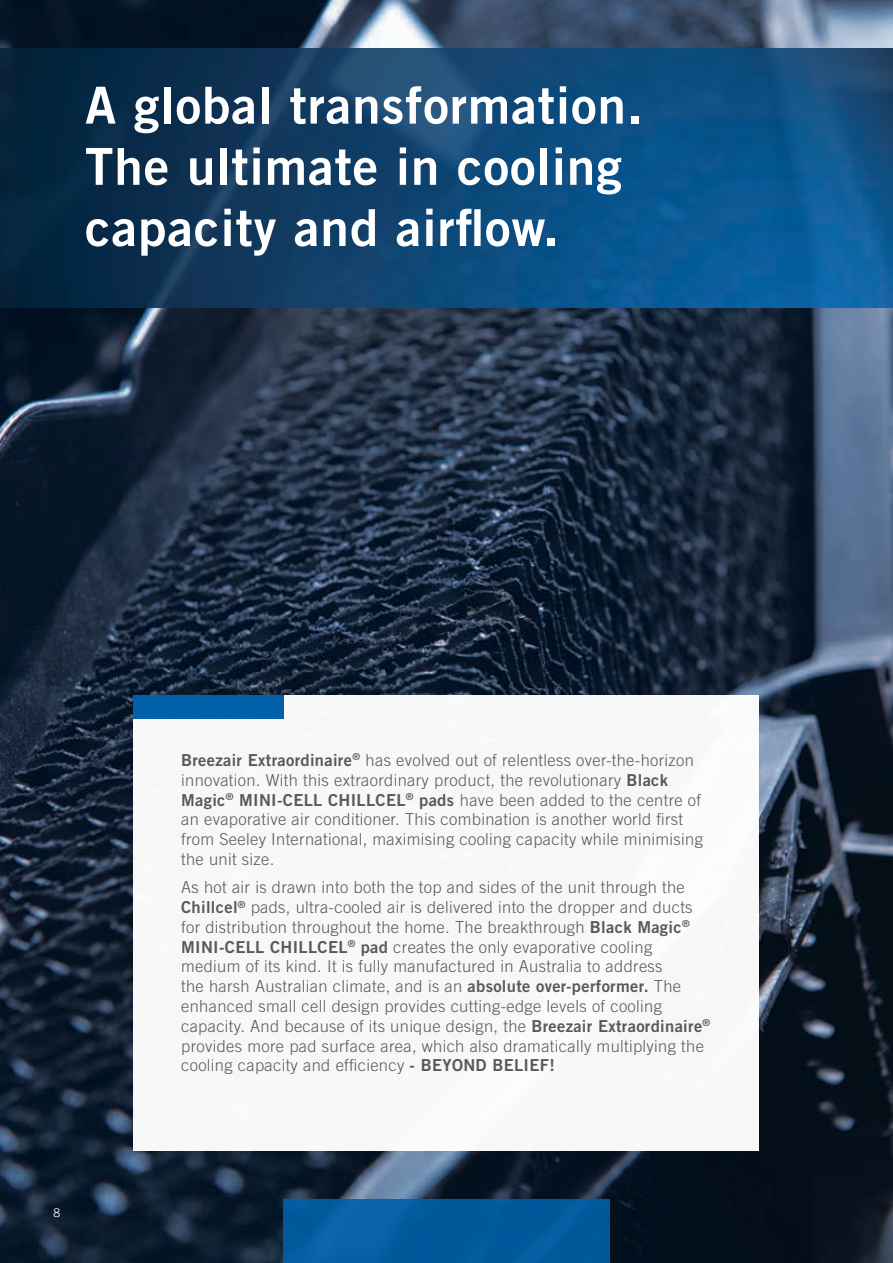
<style>
.page{position:relative;width:893px;height:1263px;background:#fff}
.page>*{position:absolute;margin:0;border:0;box-sizing:border-box;transform-origin:0 0}
.t1{font:51px/61.2px "Trade Gothic LT Std Bd 2";letter-spacing:.02em;color:#fff}
.t2{font:300 16.5px/19.8px "Trade Gothic LT Std";letter-spacing:.02em;color:#58595b}
.t3{font:16.5px "Trade Gothic LT Std Bd 2";letter-spacing:.02em;color:#58595b}
.t4{font:300 12px "Trade Gothic LT Std";color:#fff}
.s1{font-family:"Trade Gothic LT Std Bd 2";font-weight:400}
.s2{font-family:"Trade Gothic LT Std";font-weight:300}
</style>
<div class="page">
<img style="left:0;top:0;width:893px;height:1263px">
<div style="left:134px;top:695px;width:625px;height:455px;background:#f7f7f8"></div>
<div style="left:134px;top:695px;width:150px;height:24px;background:#0060a9"></div>
<img style="left:0;top:49px;width:893px;height:258px">
<div style="left:283px;top:1199px;width:327px;height:64px;background:linear-gradient(to right,#075fa4,#00579a)"></div>
<h1 class="t1" style="left:85px;top:74px;width:559px">A global transformation.<br>The ultimate in cooling capacity and airflow.</h1>
<p class="t4" style="left:53px;top:1205px;width:8px">8</p>
<p class="t2" style="left:181px;top:750px;width:514px"><span class="s1">Breezair Extraordinaire</span><sup>®</sup> has evolved out of relentless over-the-horizon innovation. With this extraordinary product, the revolutionary <span class="s1">Black</span></p>
<p class="t3" style="left:181px;top:789px;width:521px">Magic<sup>®</sup> MINI-CELL CHILLCEL<sup>®</sup> pads <span class="s2">have been added to the centre of</span></p>
<p class="t2" style="left:181px;top:809px;width:523px">an evaporative air conditioner. This combination is another world first from Seeley International, maximising cooling capacity while minimising the unit size.</p>
<p class="t2" style="left:181px;top:877px;width:531px">As hot air is drawn into both the top and sides of the unit through the <span class="s1">Chillcel</span><sup>®</sup> pads, ultra-cooled air is delivered into the dropper and ducts for distribution throughout the home. The breakthrough <span class="s1">Black Magic</span><sup>® </sup><span class="s1">MINI-CELL CHILLCEL</span><sup>®</sup> <span class="s1">pad</span> creates the only evaporative cooling medium of its kind. It is fully manufactured in Australia to address<br>the harsh Australian climate, and is an <span class="s1">absolute over-performer.</span> The enhanced small cell design provides cutting-edge levels of cooling capacity. And because of its unique design, the <span class="s1">Breezair Extraordinaire</span><sup>® </sup>provides more pad surface area, which also dramatically multiplying the cooling capacity and efficiency <span class="s1">- BEYOND BELIEF!</span></p>
</div>
